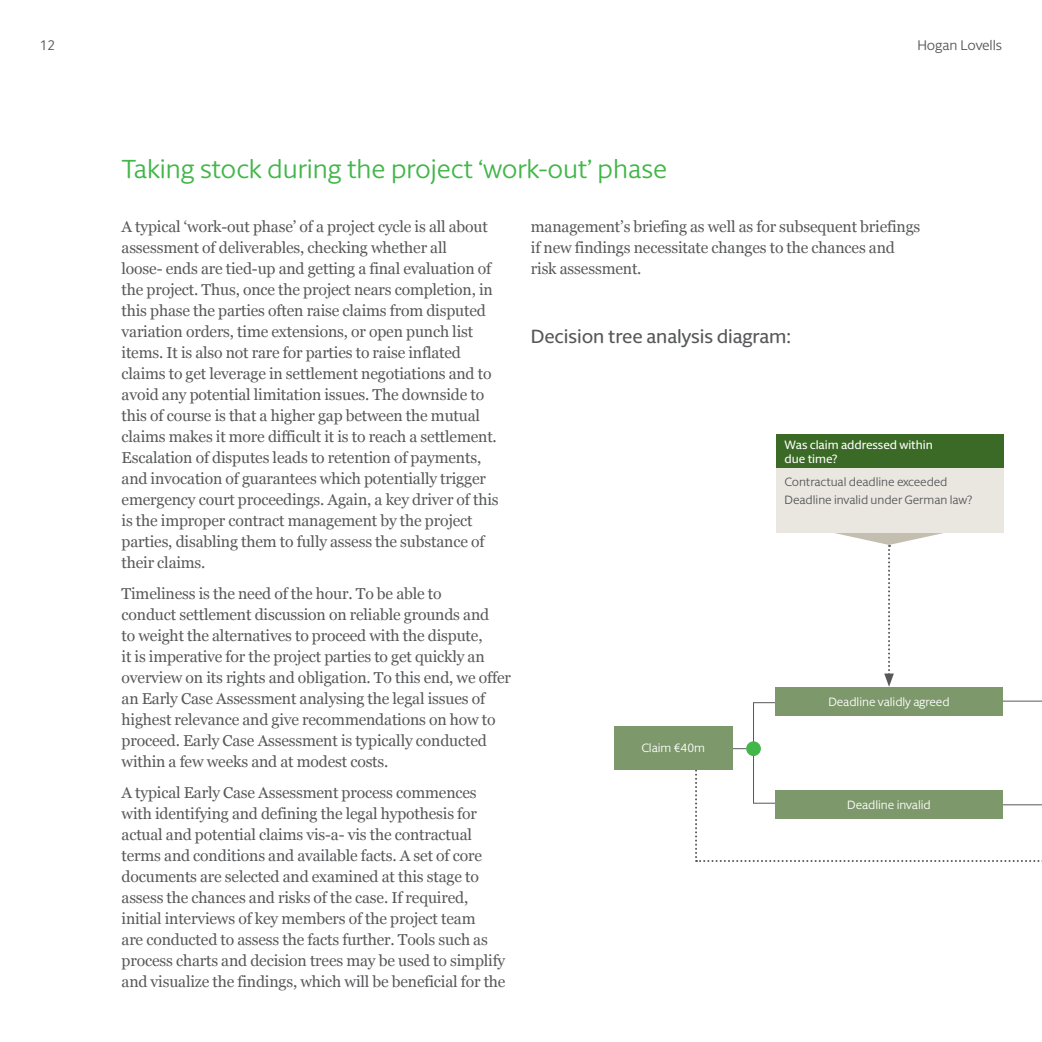
<style>
.page{position:relative;width:1042px;height:1042px;background:#fff}
.page>*{position:absolute;margin:0;border:0;box-sizing:border-box;transform-origin:0 0}
.t1{font:26.25px "Berlingske Sans Round";color:#42b649}
.t2{font:500 19.25px "Berlingske Sans Round";letter-spacing:-.005em;color:#57585a}
.t3{font:15.75px/21px "Georgia";letter-spacing:-.01em;color:#57585a}
.t4{font:14px "Berlingske Sans Round";letter-spacing:-.01em;color:#57585a}
.t5{font:12.08px/18.6px "Berlingske Sans Round";color:#57585a}
.t6{font:12.08px "Berlingske Sans Round";color:#fff}
.t7{font:500 12.08px/13.8px "Berlingske Sans Round";color:#fff}
</style>
<div class="page">
<svg style="left:830px;top:532px;width:117px;height:155px"></svg>
<hr style="left:1003px;top:701px;width:39px;height:1px;background:#57585a">
<div style="left:776px;top:434px;width:228px;height:40px;background:#3b6926"></div>
<div style="left:776px;top:468px;width:228px;height:64px;background:#eae7e1"></div>
<div style="left:775px;top:687px;width:228px;height:28px;background:#7d986a"></div>
<svg style="left:695px;top:702px;width:347px;height:160px"></svg>
<div style="left:614px;top:726px;width:118px;height:43px;background:#7d986a"></div>
<p class="t4" style="left:40px;top:36px;width:17px">12</p>
<p class="t4" style="left:917px;top:36px;width:86px">Hogan Lovells</p>
<h1 class="t1" style="left:122px;top:151px;width:547px">Taking stock during the project ‘work-out’ phase</h1>
<p class="t3" style="left:122px;top:216px;width:379px">A typical ‘work-out phase’ of a project cycle is all about assessment of deliverables, checking whether all<br>loose- ends are tied-up and getting a final evaluation of the project. Thus, once the project nears completion, in this phase the parties often raise claims from disputed variation orders, time extensions, or open punch list items. It is also not rare for parties to raise inflated claims to get leverage in settlement negotiations and to avoid any potential limitation issues. The downside to this of course is that a higher gap between the mutual claims makes it more difficult it is to reach a settlement.<br>Escalation of disputes leads to retention of payments, and invocation of guarantees which potentially trigger emergency court proceedings. Again, a key driver of this is the improper contract management by the project parties, disabling them to fully assess the substance of their claims.</p>
<p class="t3" style="left:122px;top:583px;width:391px">Timeliness is the need of the hour. To be able to<br>conduct settlement discussion on reliable grounds and<br>to weight the alternatives to proceed with the dispute,<br>it is imperative for the project parties to get quickly an overview on its rights and obligation. To this end, we offer an Early Case Assessment analysing the legal issues of highest relevance and give recommendations on how to proceed. Early Case Assessment is typically conducted within a few weeks and at modest costs.</p>
<p class="t3" style="left:122px;top:781px;width:385px">A typical Early Case Assessment process commences with identifying and defining the legal hypothesis for actual and potential claims vis-a- vis the contractual terms and conditions and available facts. A set of core documents are selected and examined at this stage to assess the chances and risks of the case. If required, initial interviews of key members of the project team<br>are conducted to assess the facts further. Tools such as process charts and decision trees may be used to simplify and visualize the findings, which will be beneficial for the</p>
<p class="t3" style="left:531px;top:216px;width:391px">management’s briefing as well as for subsequent briefings if new findings necessitate changes to the chances and risk assessment.</p>
<p class="t2" style="left:531px;top:323px;width:261px">Decision tree analysis diagram:</p>
<p class="t7" style="left:784px;top:437px;width:150px">Was claim addressed within due time?</p>
<p class="t5" style="left:784px;top:472px;width:189px">Contractual deadline exceeded<br>Deadline invalid under German law?</p>
<p class="t6" style="left:641px;top:740px;width:65px">Claim €40m</p>
<p class="t6" style="left:828px;top:693px;width:123px">Deadline validly agreed</p>
<p class="t6" style="left:847px;top:796px;width:85px">Deadline invalid</p>
</div>
